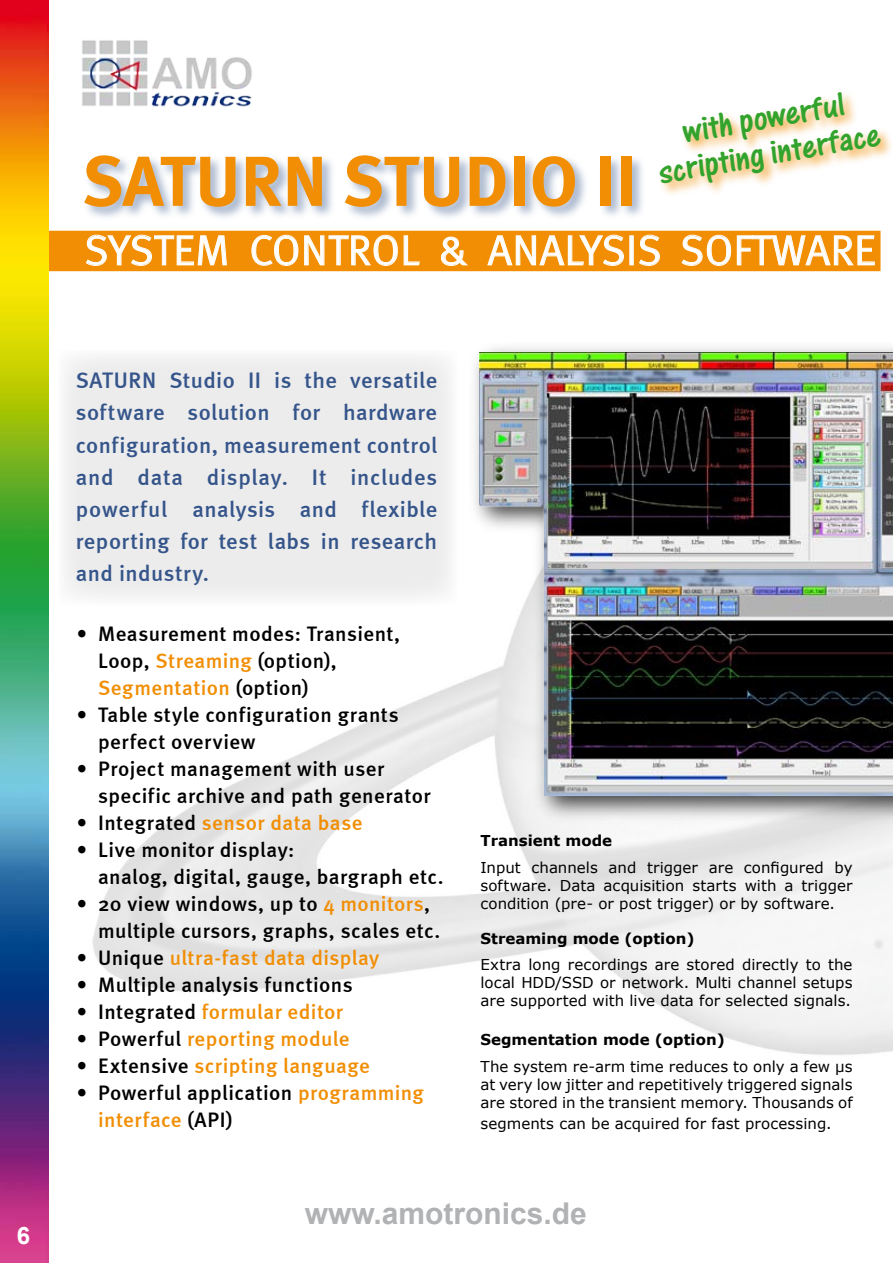
<style>
.page{position:relative;width:893px;height:1263px;background:#fff}
.page>*{position:absolute;margin:0;border:0;box-sizing:border-box;transform-origin:0 0}
.t1{font:700 70.5px "KD Meta";letter-spacing:.01em;color:#f18e03}
.t2{font:42.45px "KD Meta Tab Normal";letter-spacing:.01em;color:#fff}
.t3{font:36px/36px "One Stroke Script Let Plain";color:#32a32c;text-align:center}
.t4{font:700 30px "Arial";color:#b1b2b4}
.t5{font:700 22.5px/32.1px "KD Meta Normal";letter-spacing:.02em;color:#35558a;text-align:justify}
.t6{font:700 21px/27px "KD Meta Normal";letter-spacing:.02em;color:#000}
.t7{font:15px/18px "Verdana";letter-spacing:.005em;color:#000;text-align:justify}
.t8{font:700 15px "Verdana";color:#000}
.s1{color:#f18e03}
</style>
<div class="page">
<img style="left:82px;top:40px;width:170px;height:67px">
<div style="left:32px;top:231px;width:848px;height:40px;background:#f18e03"></div>
<div style="left:81px;top:152px;width:566px;height:71px;background:#35558a;opacity:.45"></div>
<svg style="left:86px;top:234px;width:141px;height:32px"></svg>
<svg style="left:251px;top:234px;width:169px;height:32px"></svg>
<svg style="left:441px;top:236px;width:27px;height:30px"></svg>
<svg style="left:487px;top:234px;width:137px;height:32px"></svg>
<div style="left:629px;top:235px;width:5px;height:30px;border:1px solid #fff"></div>
<svg style="left:639px;top:234px;width:21px;height:32px"></svg>
<svg style="left:681px;top:234px;width:50px;height:32px"></svg>
<svg style="left:737px;top:235px;width:138px;height:31px"></svg>
<img style="left:0;top:0;width:49px;height:1263px">
<div style="left:469px;top:342px;width:424px;height:485px;background:#000;opacity:.75"></div>
<img style="left:479px;top:352px;width:414px;height:443px">
<div style="left:58px;top:350px;width:400px;height:256px;background:#ececed"></div>
<div style="left:657px;top:90px;width:236px;height:109px;background:#f18e03;opacity:.75"></div>
<svg style="left:18px;top:1227px;width:11px;height:17px"></svg>
<h3 class="t3" style="left:649px;top:119px;width:226px;rotate:-10deg">with powerful scripting interface</h3>
<h1 class="t1" style="left:82px;top:139px;width:555px">SATURN STUDIO II</h1>
<h2 class="t2" style="left:84px;top:226px;width:793px">SYSTEM CONTROL &amp; ANALYSIS SOFTWARE</h2>
<p class="t5" style="left:76px;top:364px;width:363px">SATURN Studio II is the versatile software solution for hardware configuration, measurement control and data display. It includes powerful analysis and flexible reporting for test labs in research and industry.</p>
<p class="t6" style="left:77px;top:620px;width:12px">•</p>
<p class="t6" style="left:77px;top:701px;width:12px">•</p>
<p class="t6" style="left:77px;top:755px;width:12px">•</p>
<p class="t6" style="left:77px;top:809px;width:12px">• •</p>
<p class="t6" style="left:77px;top:890px;width:12px">•</p>
<p class="t6" style="left:77px;top:944px;width:12px;text-align:justify">• • • • • •</p>
<p class="t6" style="left:98px;top:620px;width:347px">Measurement modes: Transient,<br>Loop, <span class="s1">Streaming</span> (option),<br><span class="s1">Segmentation</span> (option)<br>Table style configuration grants perfect overview<br>Project management with user specific archive and path generator<br>Integrated <span class="s1">sensor data base<br></span>Live monitor display:<br>analog, digital, gauge, bargraph etc.<br>20 view windows, up to <span class="s1">4 monitors</span>, multiple cursors, graphs, scales etc.<br>Unique <span class="s1">ultra-fast data display<br></span>Multiple analysis functions<br>Integrated <span class="s1">formular editor<br></span>Powerful <span class="s1">reporting module<br></span>Extensive <span class="s1">scripting language<br></span>Powerful application <span class="s1">programming interface</span> (API)</p>
<p class="t8" style="left:480px;top:831px;width:133px">Transient mode</p>
<p class="t7" style="left:480px;top:858px;width:374px">Input channels and trigger are configured by software. Data acquisition starts with a trigger condition (pre- or post trigger) or by software.</p>
<p class="t8" style="left:480px;top:929px;width:216px">Streaming mode (option)</p>
<p class="t7" style="left:480px;top:955px;width:374px">Extra long recordings are stored directly to the local HDD/SSD or network. Multi channel setups are supported with live data for selected signals.</p>
<p class="t8" style="left:480px;top:1030px;width:246px">Segmentation mode (option)</p>
<p class="t7" style="left:480px;top:1056px;width:374px">The system re-arm time reduces to only a few µs at very low jitter and repetitively triggered signals are stored in the transient memory. Thousands of</p>
<p class="t7" style="left:480px;top:1113px;width:352px">segments can be acquired for fast processing.</p>
<h3 class="t4" style="left:305px;top:1193px;width:284px">www.amotronics.de</h3>
</div>
